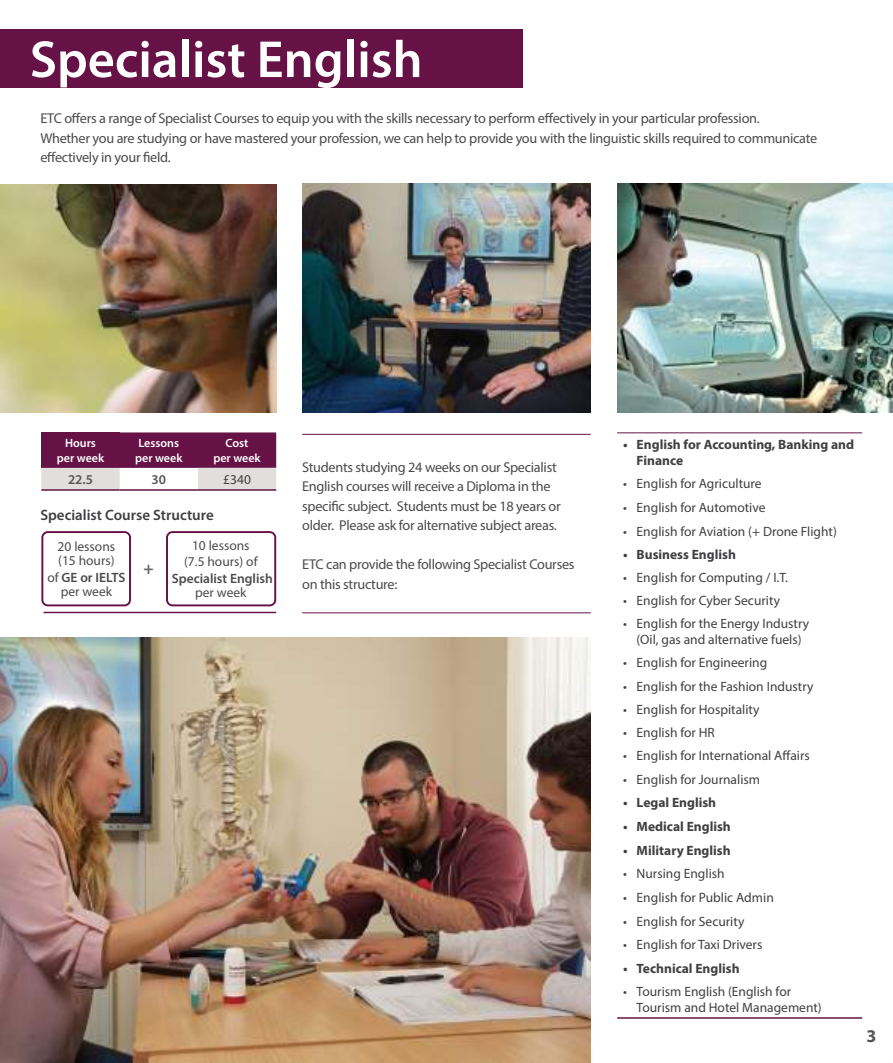
<style>
.page{position:relative;width:893px;height:1063px;background:#fff}
.page>*{position:absolute;margin:0;border:0;box-sizing:border-box;transform-origin:0 0}
.t1{font:600 52.5px "Myriad Pro";color:#fff}
.t2{font:700 18px "Myriad Pro";color:#555658}
.t3{font:700 17.25px "Myriad Pro";color:#696a6c}
.t4{font:600 15px "Myriad Pro";color:#404042}
.t5{font:14.25px/19.5px "Myriad Pro";letter-spacing:-.02em;color:#4b4b4d}
.t6{font:13.5px/16.2px "Myriad Pro";color:#404042;text-align:center}
.t7{font:700 13.5px/16.2px "Myriad Pro";color:#404042}
.t8{font:13.5px/14.2px "Myriad Pro";color:#4b4b4d;text-align:center}
.t9{font:600 13.5px "Myriad Pro";color:#4b4b4d}
.t10{font:600 13.5px "Myriad Pro";color:#555658}
.t11{font:600 12px/14.4px "Myriad Pro";color:#fff;text-align:center}
.s1{font-weight:600}
</style>
<div class="page">
<svg style="left:41px;top:432px;width:235px;height:57px;background:#986383"></svg>
<hr style="left:41px;top:489px;width:79px;height:2px;background:#661247">
<hr style="left:120px;top:489px;width:78px;height:2px;background:#661247">
<hr style="left:198px;top:489px;width:78px;height:2px;background:#661247">
<hr style="left:617px;top:1017px;width:245px;height:2px;background:#661247">
<hr style="left:617px;top:432px;width:245px;height:1px;background:#661247">
<div style="left:41px;top:531px;width:90px;height:75px;border:2px solid #661247;border-radius:5px"></div>
<div style="left:166px;top:531px;width:110px;height:75px;border:2px solid #661247;border-radius:5px"></div>
<hr style="left:44px;top:612px;width:232px;height:1px;background:#661247">
<div style="left:0;top:30px;width:522px;height:58px;background:#661247"></div>
<img style="left:617px;top:183px;width:276px;height:230px">
<img style="left:302px;top:183px;width:289px;height:230px">
<img style="left:0;top:184px;width:276px;height:229px">
<img style="left:0;top:637px;width:591px;height:426px">
<hr style="left:302px;top:434px;width:289px;height:1px;background:#661247">
<hr style="left:302px;top:612px;width:289px;height:1px;background:#661247">
<h1 class="t1" style="left:30px;top:26px;width:394px">Specialist English</h1>
<p class="t5" style="left:40px;top:108px;width:778px">ETC offers a range of Specialist Courses to equip you with the skills necessary to perform effectively in your particular profession.<br>Whether you are studying or have mastered your profession, we can help to provide you with the linguistic skills required to communicate effectively in your field.</p>
<p class="t11" style="left:57px;top:436px;width:49px">Hours per week</p>
<p class="t11" style="left:135px;top:436px;width:49px;text-align:left">Lessons per week</p>
<p class="t11" style="left:213px;top:436px;width:49px">Cost<br>per week</p>
<p class="t10" style="left:68px;top:471px;width:26px">22.5</p>
<p class="t10" style="left:152px;top:471px;width:16px">30</p>
<p class="t6" style="left:223px;top:471px;width:29px">£340</p>
<p class="t4" style="left:40px;top:506px;width:175px">Specialist Course Structure</p>
<p class="t8" style="left:184px;top:537px;width:75px;line-height:16.5px">10 lessons (7.5 hours) of</p>
<p class="t9" style="left:172px;top:570px;width:103px">Specialist English</p>
<p class="t8" style="left:195px;top:585px;width:53px">per week</p>
<p class="t8" style="left:58px;top:539px;width:59px;text-align:left">20 lessons (15 hours)</p>
<p class="t8" style="left:47px;top:570px;width:80px">of <span class="s1">GE or IELTS </span>per week</p>
<p class="t3" style="left:143px;top:557px;width:12px">+</p>
<p class="t5" style="left:302px;top:457px;width:260px">Students studying 24 weeks on our Specialist English courses will receive a Diploma in the specific subject. Students must be 18 years or older. Please ask for alternative subject areas.</p>
<p class="t5" style="left:302px;top:554px;width:274px">ETC can provide the following Specialist Courses on this structure:</p>
<p class="t7" style="left:637px;top:436px;width:219px;text-indent:-14px">• English for Accounting, Banking and<br>Finance</p>
<p class="t6" style="left:623px;top:475px;width:140px">• English for Agriculture</p>
<p class="t6" style="left:623px;top:499px;width:144px">• English for Automotive</p>
<p class="t6" style="left:623px;top:523px;width:215px">• English for Aviation (+ Drone Flight)</p>
<p class="t7" style="left:623px;top:546px;width:114px">• Business English</p>
<p class="t6" style="left:623px;top:569px;width:166px">• English for Computing / I.T.</p>
<p class="t6" style="left:623px;top:592px;width:158px">• English for Cyber Security</p>
<p class="t6" style="left:623px;top:615px;width:188px">• English for the Energy Industry (Oil, gas and alternative fuels)</p>
<p class="t6" style="left:623px;top:654px;width:146px">• English for Engineering</p>
<p class="t6" style="left:623px;top:678px;width:192px">• English for the Fashion Industry</p>
<p class="t6" style="left:623px;top:701px;width:138px">• English for Hospitality</p>
<p class="t6" style="left:623px;top:724px;width:93px">• English for HR</p>
<p class="t6" style="left:623px;top:747px;width:188px">• English for International Affairs</p>
<p class="t6" style="left:623px;top:771px;width:138px">• English for Journalism</p>
<p class="t7" style="left:623px;top:794px;width:95px">• Legal English</p>
<p class="t7" style="left:623px;top:818px;width:109px">• Medical English</p>
<p class="t7" style="left:623px;top:842px;width:109px">• Military English</p>
<p class="t6" style="left:623px;top:865px;width:103px">• Nursing English</p>
<p class="t6" style="left:623px;top:889px;width:152px">• English for Public Admin</p>
<p class="t6" style="left:623px;top:913px;width:123px">• English for Security</p>
<p class="t6" style="left:623px;top:936px;width:141px">• English for Taxi Drivers</p>
<p class="t7" style="left:623px;top:960px;width:118px">• Technical English</p>
<p class="t6" style="left:637px;top:983px;width:187px;text-align:left;text-indent:-14px">• Tourism English (English for<br>Tourism and Hotel Management)</p>
<p class="t2" style="left:866px;top:1025px;width:11px">3</p>
</div>
